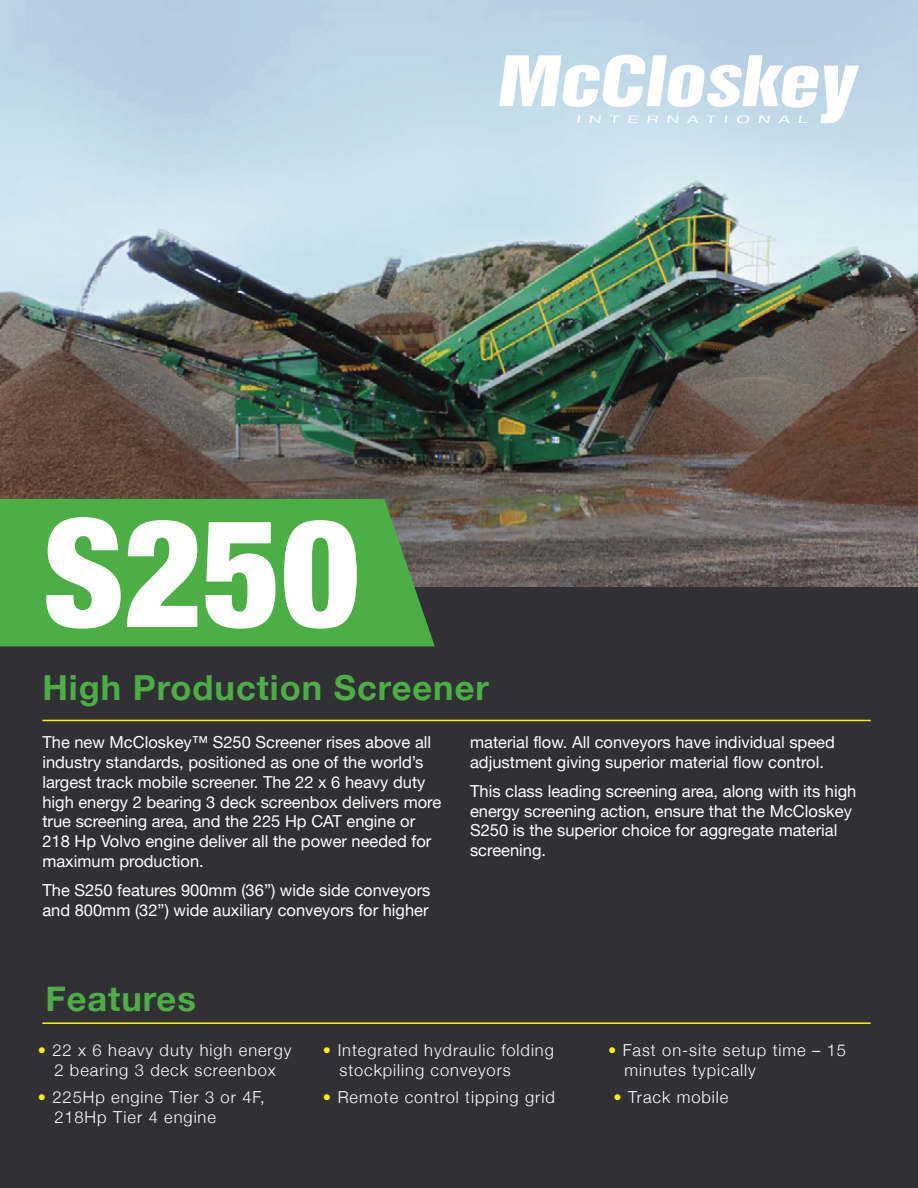
<style>
.page{position:relative;width:918px;height:1188px;background:#fff}
.page>*{position:absolute;margin:0;border:0;box-sizing:border-box;transform-origin:0 0}
.t1{font:900 condensed 151.05px "Helvetica Neue";color:#fff}
.t2{font:700 34.5px "Helvetica Neue";letter-spacing:.03em;color:#4caf45}
.t3{font:16.5px/19.8px "Helvetica Neue";color:#fff}
.t4{font:300 16.5px/19.8px "Helvetica Neue";letter-spacing:.055em;color:#fff}
.s1{color:#fff200}
</style>
<div class="page">
<img style="left:0;top:0;width:918px;height:587px">
<div style="left:0;top:587px;width:918px;height:601px;background:#313135"></div>
<div style="left:0;top:499px;width:435px;height:147px;background:#4caf45"></div>
<hr style="left:42px;top:720px;width:829px;height:1px;background:#fff200">
<hr style="left:42px;top:1022px;width:829px;height:2px;background:#fff200">
<svg style="left:499px;top:55px;width:360px;height:68px"></svg>
<h1 class="t1" style="left:43px;top:480px;width:318px">S250</h1>
<h2 class="t2" style="left:42px;top:667px;width:448px">High Production Screener</h2>
<p class="t3" style="left:42px;top:732px;width:400px">The new McCloskey™ S250 Screener rises above all industry standards, positioned as one of the world’s largest track mobile screener. The 22 x 6 heavy duty high energy 2 bearing 3 deck screenbox delivers more true screening area, and the 225 Hp CAT engine or 218 Hp Volvo engine deliver all the power needed for maximum production.</p>
<p class="t3" style="left:42px;top:880px;width:390px">The S250 features 900mm (36”) wide side conveyors and 800mm (32”) wide auxiliary conveyors for higher</p>
<h2 class="t2" style="left:45px;top:977px;width:152px">Features</h2>
<p class="t3" style="left:470px;top:732px;width:366px">material flow. All conveyors have individual speed adjustment giving superior material flow control.</p>
<p class="t3" style="left:470px;top:781px;width:388px">This class leading screening area, along with its high energy screening action, ensure that the McCloskey S250 is the superior choice for aggregate material screening.</p>
<p class="t4" style="left:38px;top:1040px;width:255px;text-align:center"><span class="s1">•</span> 22 x 6 heavy duty high energy<br>2 bearing 3 deck screenbox</p>
<p class="t4" style="left:54px;top:1087px;width:212px;text-indent:-16px"><span class="s1">•</span> 225Hp engine Tier 3 or 4F,<br>218Hp Tier 4 engine</p>
<p class="t4" style="left:339px;top:1040px;width:216px;text-indent:-16px"><span class="s1">•</span> Integrated hydraulic folding stockpiling conveyors</p>
<p class="t4" style="left:323px;top:1087px;width:233px"><span class="s1">•</span> Remote control tipping grid</p>
<p class="t4" style="left:625px;top:1040px;width:223px;text-indent:-16px"><span class="s1">•</span> Fast on-site setup time – 15 minutes typically</p>
<p class="t4" style="left:614px;top:1087px;width:116px"><span class="s1">•</span> Track mobile</p>
</div>
